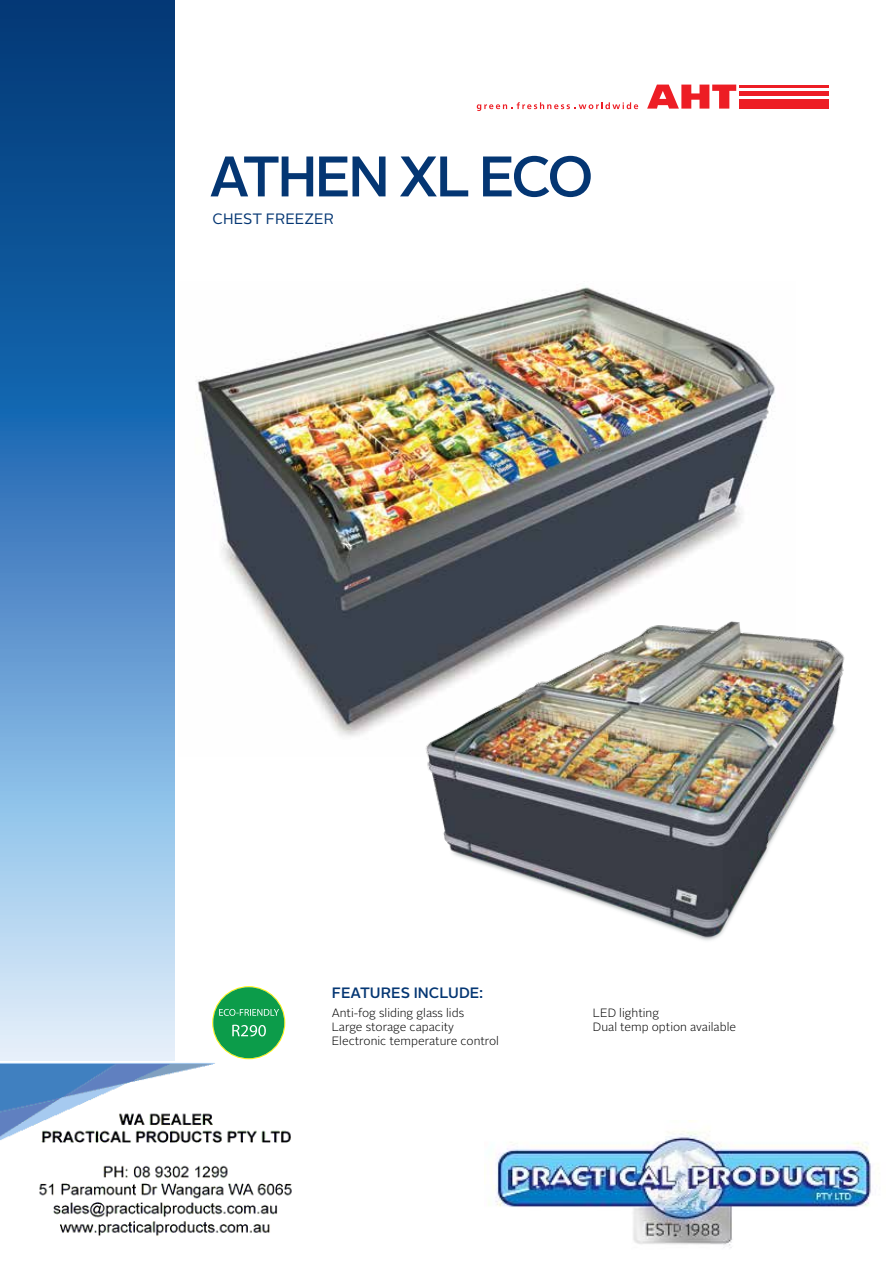
<style>
.page{position:relative;width:893px;height:1263px;background:#fff}
.page>*{position:absolute;margin:0;border:0;box-sizing:border-box;transform-origin:0 0}
.t1{font:500 57px "Alright Sans";letter-spacing:-.05em;color:#043673}
.t2{font:500 15px "Alright Sans";color:#043673}
.t3{font:15px "Alright Sans";color:#043673}
.t4{font:300 12px/14.4px "Alright Sans";color:#000}
</style>
<div class="page">
<svg style="left:0;top:0;width:174px;height:1061px;background:#5289be"></svg>
<svg style="left:647px;top:85px;width:89px;height:24px"></svg>
<div style="left:739px;top:91px;width:90px;height:5px;background:#ed1d24"></div>
<div style="left:739px;top:99px;width:90px;height:10px;background:#ed1d24"></div>
<hr style="left:739px;top:85px;width:90px;height:3px;background:#ed1d24">
<svg style="left:477px;top:102px;width:161px;height:9px"></svg>
<img style="left:196px;top:287px;width:579px;height:449px">
<img style="left:404px;top:609px;width:441px;height:332px">
<div style="left:213px;top:987px;width:71px;height:71px;background:#0c9c4a;border-radius:50%"></div>
<svg style="left:232px;top:1025px;width:34px;height:11px"></svg>
<svg style="left:219px;top:1009px;width:60px;height:7px"></svg>
<img style="left:0;top:1063px;width:292px;height:173px">
<img style="left:488px;top:1121px;width:383px;height:127px">
<h1 class="t1" style="left:209px;top:137px;width:386px">ATHEN XL ECO</h1>
<p class="t3" style="left:213px;top:209px;width:123px">CHEST FREEZER</p>
<p class="t2" style="left:332px;top:982px;width:153px">FEATURES INCLUDE:</p>
<p class="t4" style="left:332px;top:1005px;width:169px">Anti-fog sliding glass lids<br>Large storage capacity<br>Electronic temperature control</p>
<p class="t4" style="left:593px;top:1005px;width:145px">LED lighting<br>Dual temp option available</p>
</div>
